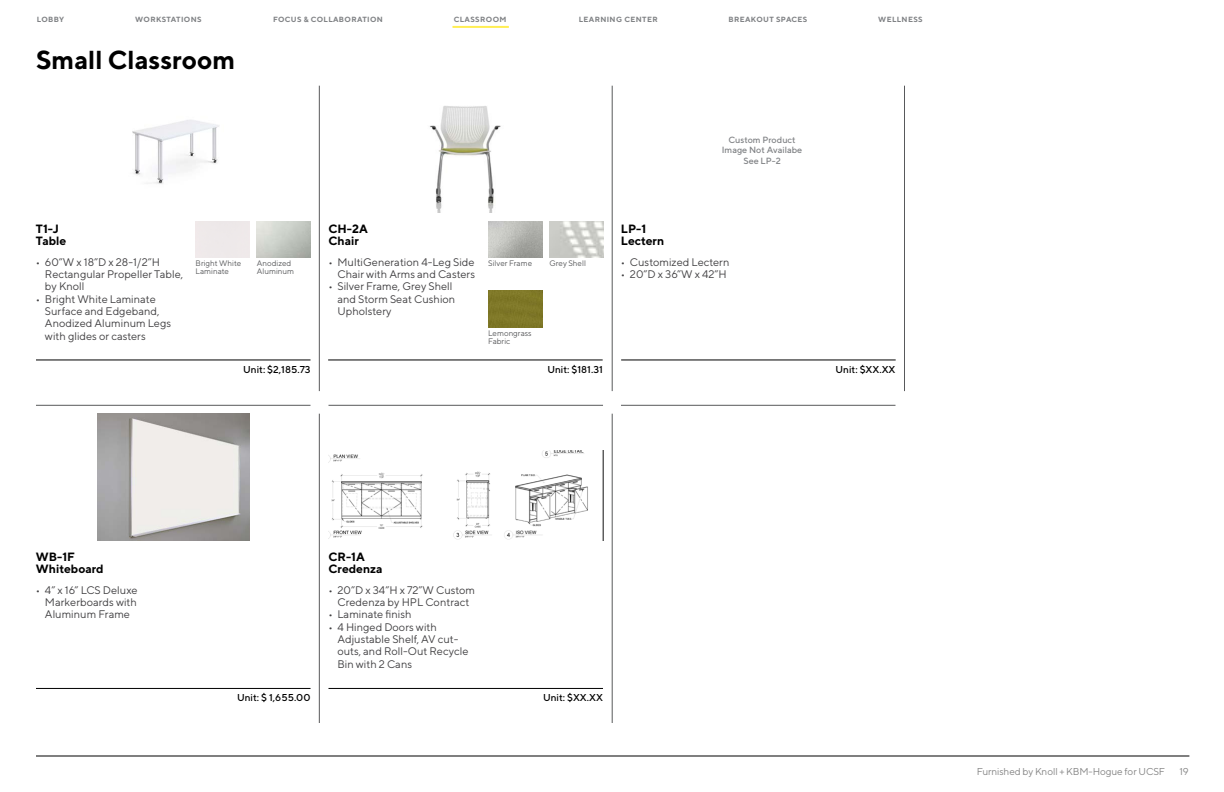
<style>
.page{position:relative;width:1224px;height:792px;background:#fff}
.page>*{position:absolute;margin:0;border:0;box-sizing:border-box;transform-origin:0 0}
.t1{font:700 26px "TT Norms";color:#000}
.t2{font:700 12px/12.3px "TT Norms";color:#000}
.t3{font:11px/12.3px "TT Norms";color:#414042}
.t4{font:500 10px "TT Norms";color:#000}
.t5{font:10px "TT Norms";letter-spacing:-.01em;color:#848484}
.t6{font:500 9px/10.8px "TT Norms";color:#808285;text-align:center}
.t7{font:8px/8.2px "TT Norms";color:#58595b}
.t8{font:700 7.5px "TT Norms";letter-spacing:.05em;color:#808285}
</style>
<div class="page">
<img style="left:328px;top:450px;width:275px;height:91px">
<img style="left:97px;top:414px;width:153px;height:127px">
<img style="left:132px;top:120px;width:87px;height:64px">
<hr style="left:621px;top:360px;width:275px;height:1px;background:#000">
<hr style="left:328px;top:360px;width:275px;height:1px;background:#000">
<hr style="left:36px;top:360px;width:275px;height:1px;background:#000">
<hr style="left:36px;top:688px;width:275px;height:1px;background:#000">
<hr style="left:328px;top:688px;width:275px;height:1px;background:#000">
<hr style="left:36px;top:405px;width:275px;height:1px;background:#58595b">
<hr style="left:621px;top:405px;width:275px;height:1px;background:#58595b">
<hr style="left:328px;top:405px;width:275px;height:1px;background:#58595b">
<hr style="left:319px;top:86px;width:1px;height:305px;background:#58595b">
<hr style="left:319px;top:414px;width:1px;height:309px;background:#58595b">
<hr style="left:612px;top:414px;width:1px;height:309px;background:#58595b">
<hr style="left:612px;top:86px;width:1px;height:305px;background:#58595b">
<hr style="left:904px;top:86px;width:1px;height:305px;background:#58595b">
<img style="left:429px;top:106px;width:72px;height:107px">
<img style="left:488px;top:221px;width:54px;height:37px">
<div style="left:488px;top:291px;width:54px;height:37px;background:#7e7727"></div>
<img style="left:549px;top:221px;width:54px;height:37px">
<hr style="left:36px;top:756px;width:1153px;height:1px;background:#000">
<hr style="left:452px;top:26px;width:57px;height:2px;background:#ffee53">
<p class="t8" style="left:37px;top:14px;width:29px">LOBBY</p>
<p class="t8" style="left:135px;top:14px;width:68px">WORKSTATIONS</p>
<p class="t8" style="left:273px;top:14px;width:111px">FOCUS &amp; COLLABORATION</p>
<p class="t8" style="left:454px;top:14px;width:54px">CLASSROOM</p>
<p class="t8" style="left:579px;top:14px;width:81px">LEARNING CENTER</p>
<p class="t8" style="left:728px;top:14px;width:81px">BREAKOUT SPACES</p>
<p class="t8" style="left:878px;top:14px;width:46px">WELLNESS</p>
<h1 class="t1" style="left:36px;top:44px;width:201px">Small Classroom</h1>
<p class="t6" style="left:722px;top:134px;width:82px">Custom Product<br>Image Not Availabe<br>See LP-2</p>
<p class="t2" style="left:36px;top:222px;width:32px">T1-J<br>Table</p>
<p class="t2" style="left:328px;top:222px;width:41px">CH-2A<br>Chair</p>
<p class="t2" style="left:621px;top:222px;width:45px">LP-1<br>Lectern</p>
<p class="t3" style="left:45px;top:256px;width:140px;text-indent:-9px">• 60”W x 18”D x 28-1/2”H<br>Rectangular Propeller Table, by Knoll</p>
<p class="t3" style="left:45px;top:293px;width:128px;text-indent:-9px">• Bright White Laminate<br>Surface and Edgeband,<br>Anodized Aluminum Legs with glides or casters</p>
<p class="t7" style="left:196px;top:259px;width:47px">Bright White<br>Laminate</p>
<p class="t7" style="left:257px;top:259px;width:39px">Anodized<br>Aluminum</p>
<p class="t3" style="left:328px;top:256px;width:148px;text-align:right">• MultiGeneration 4-Leg Side<br>Chair with Arms and Casters</p>
<p class="t3" style="left:337px;top:280px;width:119px;text-indent:-9px">• Silver Frame, Grey Shell and Storm Seat Cushion<br>Upholstery</p>
<p class="t7" style="left:488px;top:259px;width:45px">Silver Frame</p>
<p class="t7" style="left:549px;top:259px;width:38px">Grey Shell</p>
<p class="t7" style="left:488px;top:329px;width:45px">Lemongrass<br>Fabric</p>
<p class="t3" style="left:621px;top:256px;width:110px">• Customized Lectern</p>
<p class="t3" style="left:621px;top:268px;width:107px">• 20”D x 36”W x 42”H</p>
<p class="t4" style="left:243px;top:363px;width:69px">Unit: $2,185.73</p>
<p class="t4" style="left:547px;top:363px;width:57px">Unit: $181.31</p>
<p class="t4" style="left:836px;top:363px;width:61px">Unit: $XX.XX</p>
<p class="t2" style="left:36px;top:550px;width:69px">WB-1F<br>Whiteboard</p>
<p class="t3" style="left:45px;top:584px;width:94px;text-align:justify;text-indent:-9px">• 4” x 16” LCS Deluxe Markerboards with Aluminum Frame</p>
<p class="t4" style="left:237px;top:691px;width:75px">Unit: $ 1,655.00</p>
<p class="t2" style="left:328px;top:550px;width:56px">CR-1A<br>Credenza</p>
<p class="t3" style="left:328px;top:584px;width:148px;text-align:center">• 20”D x 34”H x 72”W Custom<br>Credenza by HPL Contract</p>
<p class="t3" style="left:328px;top:608px;width:85px">• Laminate finish</p>
<p class="t3" style="left:337px;top:621px;width:133px;text-indent:-9px">• 4 Hinged Doors with<br>Adjustable Shelf, AV cut&shy;outs, and Roll-Out Recycle<br>Bin with 2 Cans</p>
<p class="t4" style="left:543px;top:691px;width:61px">Unit: $XX.XX</p>
<p class="t5" style="left:977px;top:766px;width:190px">Furnished by Knoll + KBM-Hogue for UCSF</p>
<p class="t5" style="left:1179px;top:766px;width:11px">19</p>
</div>
